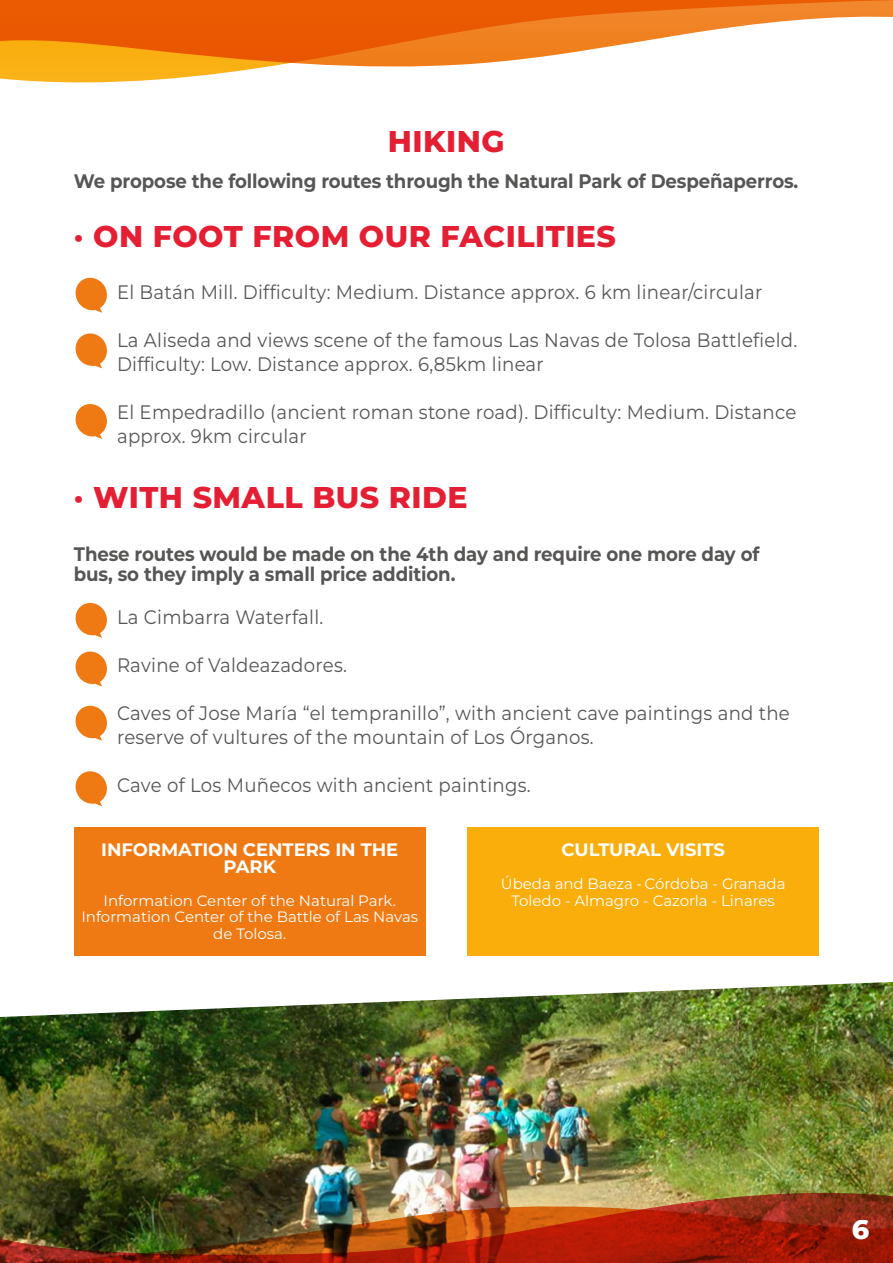
<style>
.page{position:relative;width:893px;height:1263px;background:#fff}
.page>*{position:absolute;margin:0;border:0;box-sizing:border-box;transform-origin:0 0}
.t1{font:800 30px "Montserrat";letter-spacing:.015em;color:#e51f33}
.t2{font:800 27px "Montserrat";color:#fff}
.t3{font:19.5px/24px "Montserrat";letter-spacing:.015em;color:#575655;scale:.93 1}
.t4{font:700 19.5px/19.5px "Montserrat";letter-spacing:-.005em;color:#575655;scale:.93 1}
.t5{font:700 18px/16.5px "Montserrat";letter-spacing:-.005em;color:#fff;text-align:center}
.t6{font:15px/16.5px "Montserrat";letter-spacing:-.005em;color:#fff;text-align:center}
.s1{font-family:"Myriad Pro"}
</style>
<div class="page">
<svg style="left:75px;top:333px;width:32px;height:35px"></svg>
<svg style="left:75px;top:277px;width:32px;height:36px"></svg>
<svg style="left:75px;top:404px;width:32px;height:35px"></svg>
<svg style="left:75px;top:651px;width:32px;height:35px"></svg>
<svg style="left:75px;top:602px;width:32px;height:36px"></svg>
<svg style="left:75px;top:705px;width:32px;height:36px"></svg>
<svg style="left:75px;top:771px;width:32px;height:35px"></svg>
<img style="left:0;top:982px;width:893px;height:211px">
<svg style="left:0;top:0;width:893px;height:83px"></svg>
<svg style="left:0;top:14px;width:893px;height:52px"></svg>
<div style="left:74px;top:827px;width:352px;height:129px;background:#ef7a14"></div>
<div style="left:467px;top:827px;width:352px;height:129px;background:#f9ae0c"></div>
<img style="left:0;top:1193px;width:893px;height:13px">
<img style="left:0;top:1206px;width:893px;height:57px">
<h1 class="t1" style="left:388px;top:121px;width:118px">HIKING</h1>
<p class="t4" style="left:74px;top:171px;width:780px">We propose the following routes through the Natural Park of Despeñaperros.</p>
<h1 class="t1" style="left:74px;top:217px;width:544px">· ON FOOT FROM OUR FACILITIES</h1>
<p class="t3" style="left:117px;top:280px;width:695px">El Batán Mill. Difficulty: Medium. Distance approx. 6 km linear/circular</p>
<p class="t3" style="left:117px;top:328px;width:733px">La Aliseda and views scene of the famous Las Navas de Tolosa Battlefield.<br>Difficulty: Low. Distance approx. 6,85km linear</p>
<p class="t3" style="left:117px;top:400px;width:732px">El Empedradillo (ancient roman stone road). Difficulty: Medium. Distance approx. 9km circular</p>
<h1 class="t1" style="left:74px;top:478px;width:395px">· WITH SMALL BUS RIDE</h1>
<p class="t4" style="left:74px;top:544px;width:739px">These routes would be made on the 4th day and require one more day of bus, so they imply a small price addition.</p>
<p class="t3" style="left:117px;top:605px;width:223px">La Cimbarra Waterfall.</p>
<p class="t3" style="left:117px;top:653px;width:249px">Ravine of Valdeazadores.</p>
<p class="t3" style="left:117px;top:701px;width:725px">Caves of Jose María “el tempranillo”, with ancient cave paintings and the reserve of vultures of the mountain of Los Órganos.</p>
<p class="t3" style="left:117px;top:773px;width:446px">Cave of Los Muñecos with ancient paintings.</p>
<p class="t5" style="left:101px;top:841px;width:299px">INFORMATION CENTERS IN THE<br>PARK</p>
<p class="t6" style="left:81px;top:891px;width:338px">Information Center of the Natural Park.<br>Information Center of the Battle of Las Navas de Tolosa.</p>
<p class="t5" style="left:562px;top:841px;width:165px">CULTURAL VISITS</p>
<p class="t6" style="left:501px;top:875px;width:286px">Úbeda and Baeza <span class="s1">-</span> Córdoba - Granada<br>Toledo - Almagro - Cazorla - Linares</p>
<h2 class="t2" style="left:851px;top:1212px;width:19px">6</h2>
</div>
